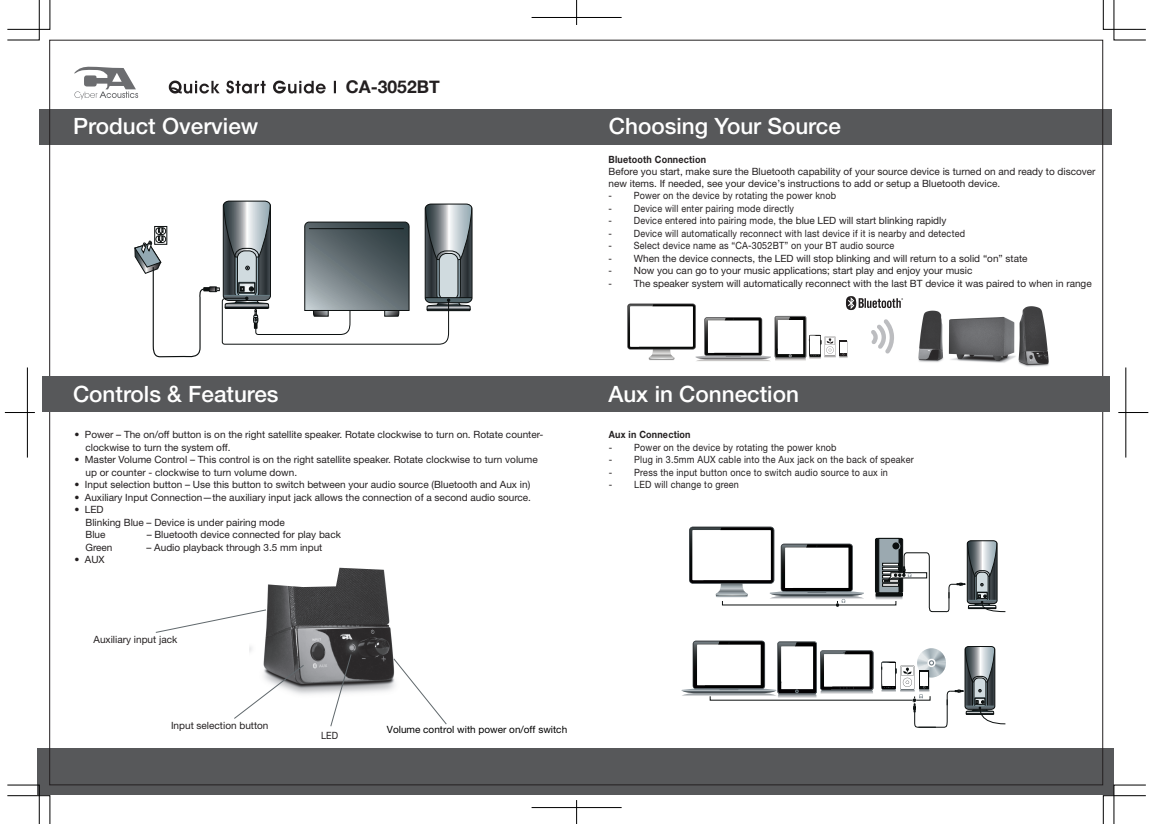
<style>
.page{position:relative;width:1157px;height:824px;background:#fff}
.page>*{position:absolute;margin:0;border:0;box-sizing:border-box;transform-origin:0 0}
.t1{font:500 22.5px "Helvetica Neue LT Std";color:#fff}
.t2{font:700 17.5px "Helvetica Neue";color:#231f20}
.t3{font:10px/12.5px "Helvetica Neue LT Std";color:#231f20}
.t4{font:10px "Helvetica Neue LT Std";letter-spacing:.02em;color:#231f20;scale:.9 1}
.t5{font:10px "Helvetica Neue LT Std";color:#231f20;scale:.9 1}
.t6{font:10px "Helvetica Neue LT Std";color:#000}
.t7{font:700 10px "Helvetica Neue LT Pro";letter-spacing:.02em;color:#231f20;scale:.9 1}
</style>
<div class="page">
<img style="left:902px;top:298px;width:147px;height:69px">
<svg style="left:628px;top:296px;width:274px;height:65px"></svg>
<div style="left:840px;top:342px;width:6px;height:10px;background:#fff"></div>
<div style="left:39px;top:109px;width:1072px;height:36px;background:#57585a"></div>
<div style="left:37px;top:748px;width:1076px;height:46px;background:#57585a"></div>
<svg style="left:7px;top:784px;width:43px;height:39px"></svg>
<svg style="left:7px;top:0;width:43px;height:40px"></svg>
<svg style="left:1102px;top:0;width:43px;height:40px"></svg>
<svg style="left:1102px;top:784px;width:43px;height:39px"></svg>
<hr style="left:5px;top:412px;width:30px;height:1px;background:#000">
<hr style="left:27px;top:367px;width:1px;height:90px;background:#000">
<hr style="left:1118px;top:412px;width:30px;height:1px;background:#000">
<hr style="left:1125px;top:367px;width:1px;height:90px;background:#000">
<hr style="left:531px;top:17px;width:90px;height:1px;background:#000">
<svg style="left:576px;top:0;width:1px;height:25px"></svg>
<hr style="left:531px;top:807px;width:90px;height:1px;background:#000">
<svg style="left:576px;top:800px;width:1px;height:23px"></svg>
<div style="left:42px;top:376px;width:1067px;height:36px;background:#57585a"></div>
<svg style="left:169px;top:81px;width:167px;height:12px"></svg>
<svg style="left:74px;top:66px;width:64px;height:33px"></svg>
<svg style="left:689px;top:527px;width:174px;height:79px"></svg>
<div style="left:693px;top:640px;width:71px;height:48px;border:1px solid #282f33;border-radius:3px"></div>
<svg style="left:681px;top:641px;width:192px;height:56px"></svg>
<img style="left:249px;top:567px;width:145px;height:128px">
<svg style="left:393px;top:657px;width:54px;height:67px"></svg>
<svg style="left:330px;top:653px;width:22px;height:74px"></svg>
<svg style="left:234px;top:664px;width:70px;height:55px"></svg>
<svg style="left:155px;top:609px;width:112px;height:24px"></svg>
<svg style="left:880px;top:646px;width:125px;height:81px"></svg>
<svg style="left:875px;top:538px;width:130px;height:74px"></svg>
<svg style="left:134px;top:201px;width:338px;height:157px"></svg>
<h2 class="t2" style="left:345px;top:73px;width:96px">CA-3052BT</h2>
<h1 class="t1" style="left:73px;top:112px;width:187px">Product Overview</h1>
<h1 class="t1" style="left:609px;top:112px;width:233px">Choosing Your Source</h1>
<p class="t7" style="left:608px;top:153px;width:110px">Bluetooth Connection</p>
<p class="t3" style="left:608px;top:165px;width:488px;line-height:12px">Before you start, make sure the Bluetooth capability of your source device is turned on and ready to discover new items. If needed, see your device’s instructions to add or setup a Bluetooth device.</p>
<p class="t4" style="left:608px;top:189px;width:254px">- Power on the device by rotating the power knob</p>
<p class="t4" style="left:608px;top:202px;width:208px">- Device will enter pairing mode directly</p>
<p class="t5" style="left:608px;top:214px;width:377px">- Device entered into pairing mode, the blue LED will start blinking rapidly</p>
<p class="t4" style="left:608px;top:227px;width:397px">- Device will automatically reconnect with last device if it is nearby and detected</p>
<p class="t4" style="left:608px;top:239px;width:319px">- Select device name as “CA-3052BT” on your BT audio source</p>
<p class="t5" style="left:608px;top:252px;width:467px">- When the device connects, the LED will stop blinking and will return to a solid “on” state</p>
<p class="t5" style="left:608px;top:264px;width:406px">- Now you can go to your music applications; start play and enjoy your music</p>
<p class="t5" style="left:608px;top:277px;width:538px">- The speaker system will automatically reconnect with the last BT device it was paired to when in range</p>
<h1 class="t1" style="left:73px;top:380px;width:207px">Controls &amp; Features</h1>
<h1 class="t1" style="left:608px;top:380px;width:192px">Aux in Connection</h1>
<p class="t3" style="left:85px;top:428px;width:459px;text-indent:-11px">• Power – The on/off button is on the right satellite speaker. Rotate clockwise to turn on. Rotate counter&shy;clockwise to turn the system off.</p>
<p class="t3" style="left:85px;top:453px;width:453px;text-indent:-11px">• Master Volume Control – This control is on the right satellite speaker. Rotate clockwise to turn volume up or counter - clockwise to turn volume down.</p>
<p class="t3" style="left:74px;top:478px;width:457px">• Input selection button – Use this button to switch between your audio source (Bluetooth and Aux in)</p>
<p class="t3" style="left:74px;top:490px;width:458px">• Auxiliary Input Connection—the auxiliary input jack allows the connection of a second audio source.</p>
<p class="t3" style="left:85px;top:503px;width:201px;text-indent:-11px">• LED<br>Blinking Blue – Device is under pairing mode<br>Blue</p>
<p class="t3" style="left:147px;top:528px;width:196px">– Bluetooth device connected for play back</p>
<p class="t3" style="left:85px;top:540px;width:29px">Green</p>
<p class="t3" style="left:146px;top:540px;width:177px">– Audio playback through 3.5 mm input</p>
<p class="t3" style="left:74px;top:553px;width:32px">• AUX</p>
<p class="t3" style="left:93px;top:633px;width:85px">Auxiliary input jack</p>
<p class="t3" style="left:171px;top:718px;width:99px">Input selection button</p>
<p class="t5" style="left:321px;top:729px;width:21px">LED</p>
<p class="t6" style="left:387px;top:723px;width:182px">Volume control with power on/off switch</p>
<p class="t7" style="left:609px;top:428px;width:92px">Aux in Connection</p>
<p class="t4" style="left:609px;top:441px;width:254px">- Power on the device by rotating the power knob</p>
<p class="t4" style="left:609px;top:453px;width:340px">- Plug in 3.5mm AUX cable into the Aux jack on the back of speaker</p>
<p class="t4" style="left:609px;top:466px;width:311px">- Press the input button once to switch audio source to aux in</p>
<p class="t4" style="left:609px;top:478px;width:146px">- LED will change to green</p>
</div>
